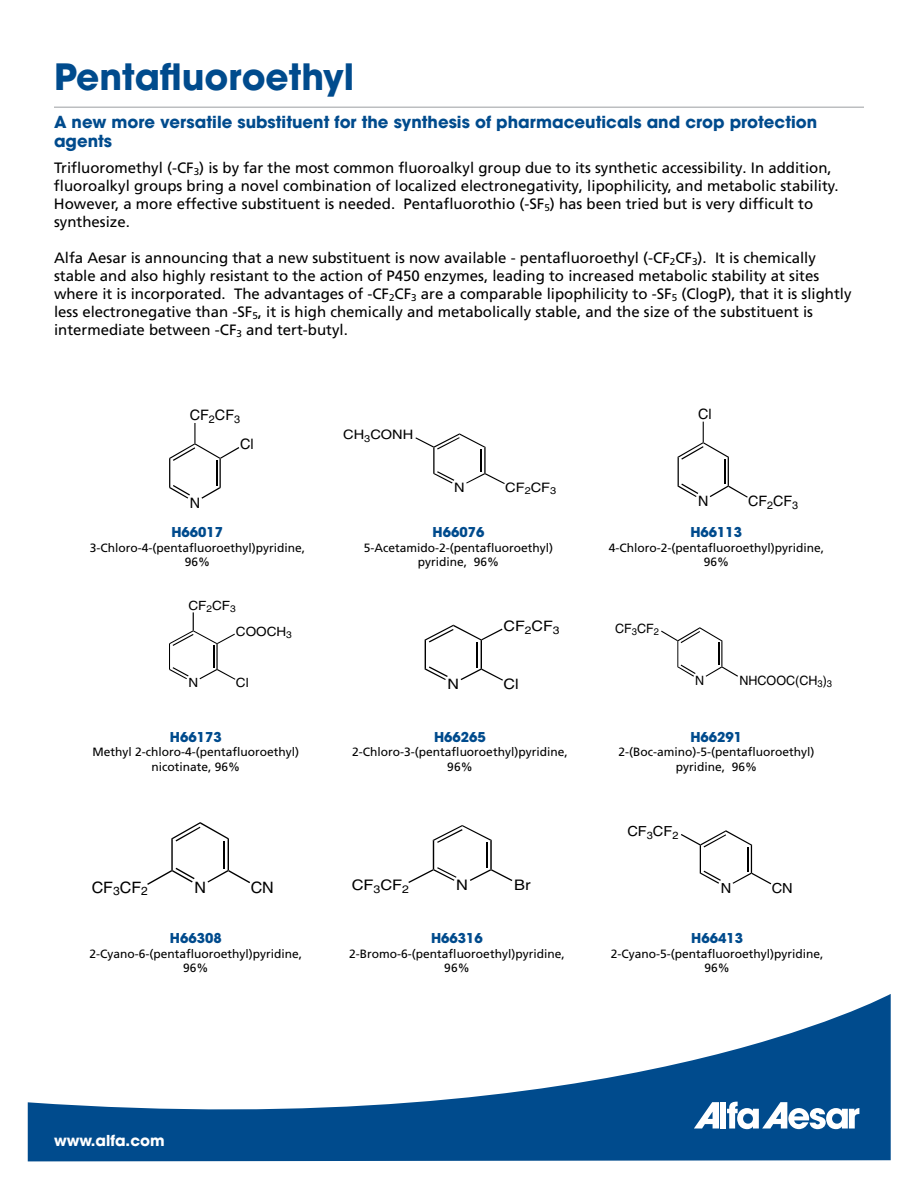
<style>
.page{position:relative;width:918px;height:1188px;background:#fff}
.page>*{position:absolute;margin:0;border:0;box-sizing:border-box;transform-origin:0 0}
.t1{font:700 36px "Avant Garde";color:#004b8d}
.t2{font:700 16.5px/19.8px "Avant Garde";color:#004b8d}
.t3{font:15.75px "Helvetica";color:#000}
.t4{font:15px/18px "Frutiger LT";color:#000}
.t5{font:700 15px "Avant Garde";color:#fff}
.t6{font:14.55px "Helvetica";color:#000;scale:1.13 1}
.t7{font:14.4px "Helvetica";color:#000;scale:1.11 1}
.t8{font:14.4px "Helvetica";color:#000}
.t9{font:14.25px "Helvetica";color:#000}
.t10{font:13.8px "Helvetica";color:#000;scale:1.05 1}
.t11{font:700 13.5px "Avant Garde";color:#004b8d}
.t12{font:13.05px "Helvetica";color:#000;scale:1.12 1}
.t13{font:12.9px "Helvetica";color:#000}
.t14{font:12.75px "Helvetica";color:#000;scale:1.07 1}
.t15{font:12px/14.4px "Frutiger LT";color:#000;text-align:center}
</style>
<div class="page">
<svg style="left:28px;top:994px;width:863px;height:167px"></svg>
<div style="left:720px;top:1102px;width:6px;height:27px;background:#fff"></div>
<svg style="left:727px;top:1102px;width:132px;height:27px"></svg>
<svg style="left:694px;top:1102px;width:25px;height:27px"></svg>
<hr style="left:54px;top:106px;width:810px;height:2px;background:#bcbec0">
<svg style="left:425px;top:625px;width:78px;height:56px"></svg>
<svg style="left:661px;top:627px;width:77px;height:50px"></svg>
<svg style="left:169px;top:423px;width:70px;height:76px"></svg>
<svg style="left:415px;top:433px;width:90px;height:51px"></svg>
<svg style="left:678px;top:422px;width:70px;height:76px"></svg>
<svg style="left:169px;top:612px;width:66px;height:68px"></svg>
<svg style="left:147px;top:822px;width:103px;height:63px"></svg>
<svg style="left:681px;top:830px;width:90px;height:54px"></svg>
<svg style="left:408px;top:825px;width:104px;height:58px"></svg>
<h1 class="t1" style="left:54px;top:53px;width:302px">Pentafluoroethyl</h1>
<p class="t2" style="left:54px;top:112px;width:765px">A new more versatile substituent for the synthesis of pharmaceuticals and crop protection agents</p>
<p class="t4" style="left:54px;top:159px;width:786px">Trifluoromethyl (-CF<sub>3</sub>) is by far the most common fluoroalkyl group due to its synthetic accessibility. In addition, fluoroalkyl groups bring a novel combination of localized electronegativity, lipophilicity, and metabolic stability.<br>However, a more effective substituent is needed. Pentafluorothio (-SF<sub>5</sub>) has been tried but is very difficult to synthesize.</p>
<p class="t4" style="left:54px;top:249px;width:799px">Alfa Aesar is announcing that a new substituent is now available - pentafluoroethyl (-CF<sub>2</sub>CF<sub>3</sub>). It is chemically stable and also highly resistant to the action of P450 enzymes, leading to increased metabolic stability at sites where it is incorporated. The advantages of -CF<sub>2</sub>CF<sub>3</sub> are a comparable lipophilicity to -SF<sub>5</sub> (ClogP), that it is slightly less electronegative than -SF<sub>5</sub>, it is high chemically and metabolically stable, and the size of the substituent is intermediate between -CF<sub>3</sub> and tert-butyl.</p>
<p class="t8" style="left:190px;top:407px;width:52px">CF<sub>2</sub>CF<sub>3</sub></p>
<p class="t9" style="left:698px;top:406px;width:15px">Cl</p>
<p class="t8" style="left:240px;top:436px;width:15px">Cl</p>
<p class="t12" style="left:343px;top:427px;width:64px">CH<sub>3</sub>CONH</p>
<p class="t8" style="left:190px;top:494px;width:12px">N</p>
<p class="t12" style="left:454px;top:480px;width:11px">N</p>
<p class="t12" style="left:505px;top:480px;width:47px">CF<sub>2</sub>CF<sub>3</sub></p>
<p class="t9" style="left:698px;top:493px;width:12px">N</p>
<p class="t9" style="left:748px;top:493px;width:52px">CF<sub>2</sub>CF<sub>3</sub></p>
<p class="t11" style="left:171px;top:524px;width:53px">H66017</p>
<p class="t15" style="left:90px;top:541px;width:217px">3-Chloro-4-(pentafluoroethyl)pyridine,<br>96%</p>
<p class="t11" style="left:433px;top:524px;width:53px">H66076</p>
<p class="t15" style="left:364px;top:541px;width:191px">5-Acetamido-2-(pentafluoroethyl) pyridine, 96%</p>
<p class="t11" style="left:690px;top:524px;width:53px">H66113</p>
<p class="t15" style="left:609px;top:541px;width:217px">4-Chloro-2-(pentafluoroethyl)pyridine,<br>96%</p>
<p class="t14" style="left:188px;top:598px;width:46px">CF<sub>2</sub>CF<sub>3</sub></p>
<p class="t14" style="left:236px;top:624px;width:54px">COOCH<sub>3</sub></p>
<p class="t7" style="left:504px;top:618px;width:52px">CF<sub>2</sub>CF<sub>3</sub></p>
<p class="t13" style="left:615px;top:621px;width:45px">CF<sub>3</sub>CF<sub>2</sub></p>
<p class="t14" style="left:188px;top:675px;width:11px">N</p>
<p class="t14" style="left:236px;top:675px;width:13px">Cl</p>
<p class="t7" style="left:448px;top:676px;width:12px">N</p>
<p class="t7" style="left:504px;top:676px;width:15px">Cl</p>
<p class="t13" style="left:695px;top:673px;width:11px">N</p>
<p class="t13" style="left:739px;top:673px;width:94px">NHCOOC(CH<sub>3</sub>)<sub>3</sub></p>
<p class="t11" style="left:170px;top:728px;width:53px">H66173</p>
<p class="t15" style="left:93px;top:745px;width:208px">Methyl 2-chloro-4-(pentafluoroethyl) nicotinate, 96%</p>
<p class="t11" style="left:434px;top:728px;width:53px">H66265</p>
<p class="t15" style="left:352px;top:745px;width:217px">2-Chloro-3-(pentafluoroethyl)pyridine,<br>96%</p>
<p class="t11" style="left:690px;top:728px;width:53px">H66291</p>
<p class="t15" style="left:618px;top:745px;width:197px">2-(Boc-amino)-5-(pentafluoroethyl) pyridine, 96%</p>
<p class="t10" style="left:627px;top:824px;width:50px">CF<sub>3</sub>CF<sub>2</sub></p>
<p class="t6" style="left:352px;top:877px;width:52px">CF<sub>3</sub>CF<sub>2</sub></p>
<p class="t6" style="left:456px;top:877px;width:12px">N</p>
<p class="t6" style="left:514px;top:877px;width:16px">Br</p>
<p class="t3" style="left:92px;top:878px;width:58px">CF<sub>3</sub>CF<sub>2</sub></p>
<p class="t3" style="left:194px;top:878px;width:13px">N</p>
<p class="t3" style="left:251px;top:878px;width:25px">CN</p>
<p class="t10" style="left:721px;top:880px;width:12px">N</p>
<p class="t10" style="left:772px;top:880px;width:22px">CN</p>
<p class="t11" style="left:170px;top:930px;width:53px">H66308</p>
<p class="t15" style="left:90px;top:946px;width:214px">2-Cyano-6-(pentafluoroethyl)pyridine,<br>96%</p>
<p class="t11" style="left:431px;top:930px;width:53px">H66316</p>
<p class="t15" style="left:349px;top:946px;width:217px">2-Bromo-6-(pentafluoroethyl)pyridine,<br>96%</p>
<p class="t11" style="left:691px;top:930px;width:53px">H66413</p>
<p class="t15" style="left:611px;top:946px;width:214px">2-Cyano-5-(pentafluoroethyl)pyridine,<br>96%</p>
<p class="t5" style="left:54px;top:1131px;width:112px">www.alfa.com</p>
</div>
